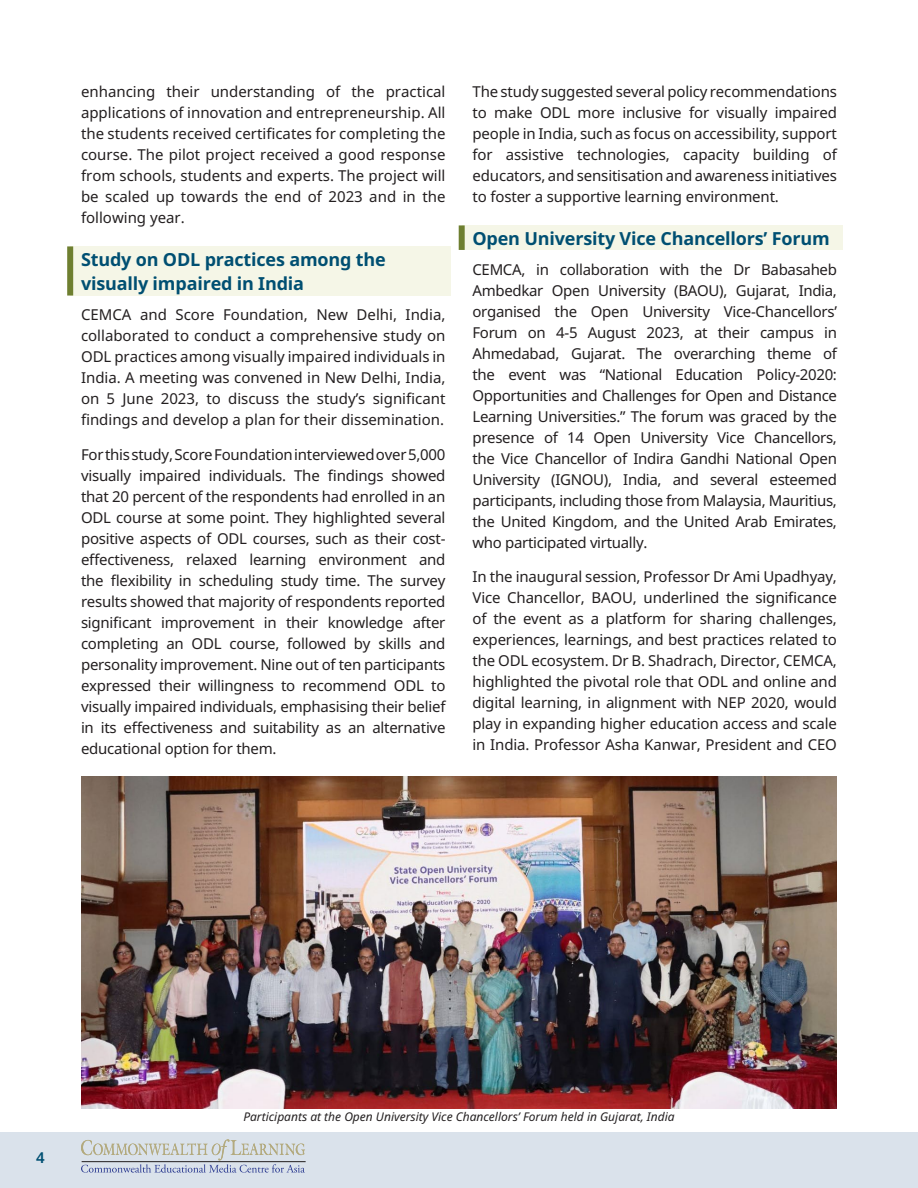
<style>
.page{position:relative;width:918px;height:1188px;background:#fff}
.page>*{position:absolute;margin:0;border:0;box-sizing:border-box;transform-origin:0 0}
.t1{font:700 18px/24.6px "Noto Sans";letter-spacing:-.01em;color:#004f72}
.t2{font:15px/21px "Noto Sans";letter-spacing:-.01em;color:#231f20;text-align:justify}
.t3{font:600 15px "Noto Sans";color:#004f72}
.t4{font:italic 12px "Noto Sans";color:#231f20}
</style>
<div class="page">
<div style="left:0;top:1132px;width:918px;height:56px;background:#dae2eb"></div>
<hr style="left:82px;top:1161px;width:224px;height:1px;background:#211d1e">
<svg style="left:81px;top:1139px;width:224px;height:34px"></svg>
<div style="left:70px;top:246px;width:381px;height:50px;background:#f5f6e7"></div>
<div style="left:67px;top:246px;width:6px;height:50px;background:#6e7f30"></div>
<div style="left:462px;top:225px;width:380px;height:25px;background:#f5f6e7"></div>
<div style="left:459px;top:225px;width:6px;height:25px;background:#6e7f30"></div>
<img style="left:81px;top:776px;width:756px;height:332px">
<p class="t2" style="left:81px;top:81px;width:366px">enhancing their understanding of the practical applications of innovation and entrepreneurship. All the students received certificates for completing the course. The pilot project received a good response from schools, students and experts. The project will be scaled up towards the end of 2023 and in the following year.</p>
<p class="t1" style="left:81px;top:247px;width:306px">Study on ODL practices among the visually impaired in India</p>
<p class="t2" style="left:81px;top:305px;width:366px">CEMCA and Score Foundation, New Delhi, India, collaborated to conduct a comprehensive study on ODL practices among visually impaired individuals in India. A meeting was convened in New Delhi, India, on 5 June 2023, to discuss the study’s significant findings and develop a plan for their dissemination.</p>
<p class="t2" style="left:81px;top:444px;width:366px">For this study, Score Foundation interviewed over 5,000 visually impaired individuals. The findings showed that 20 percent of the respondents had enrolled in an ODL course at some point. They highlighted several positive aspects of ODL courses, such as their cost&shy;effectiveness, relaxed learning environment and the flexibility in scheduling study time. The survey results showed that majority of respondents reported significant improvement in their knowledge after completing an ODL course, followed by skills and personality improvement. Nine out of ten participants expressed their willingness to recommend ODL to visually impaired individuals, emphasising their belief in its effectiveness and suitability as an alternative educational option for them.</p>
<p class="t2" style="left:472px;top:81px;width:366px">The study suggested several policy recommendations to make ODL more inclusive for visually impaired people in India, such as focus on accessibility, support for assistive technologies, capacity building of educators, and sensitisation and awareness initiatives to foster a supportive learning environment.</p>
<p class="t1" style="left:472px;top:226px;width:359px">Open University Vice Chancellors’ Forum</p>
<p class="t2" style="left:472px;top:259px;width:366px">CEMCA, in collaboration with the Dr Babasaheb Ambedkar Open University (BAOU), Gujarat, India, organised the Open University Vice-Chancellors’ Forum on 4-5 August 2023, at their campus in Ahmedabad, Gujarat. The overarching theme of the event was “National Education Policy-2020:<br>Opportunities and Challenges for Open and Distance Learning Universities.” The forum was graced by the presence of 14 Open University Vice Chancellors, the Vice Chancellor of Indira Gandhi National Open University (IGNOU), India, and several esteemed participants, including those from Malaysia, Mauritius, the United Kingdom, and the United Arab Emirates, who participated virtually.</p>
<p class="t2" style="left:472px;top:566px;width:366px">In the inaugural session, Professor Dr Ami Upadhyay, Vice Chancellor, BAOU, underlined the significance of the event as a platform for sharing challenges, experiences, learnings, and best practices related to the ODL ecosystem. Dr B. Shadrach, Director, CEMCA, highlighted the pivotal role that ODL and online and digital learning, in alignment with NEP 2020, would play in expanding higher education access and scale in India. Professor Asha Kanwar, President and CEO</p>
<p class="t3" style="left:36px;top:1149px;width:10px">4</p>
<p class="t4" style="left:243px;top:1108px;width:433px">Participants at the Open University Vice Chancellors’ Forum held in Gujarat, India</p>
</div>
